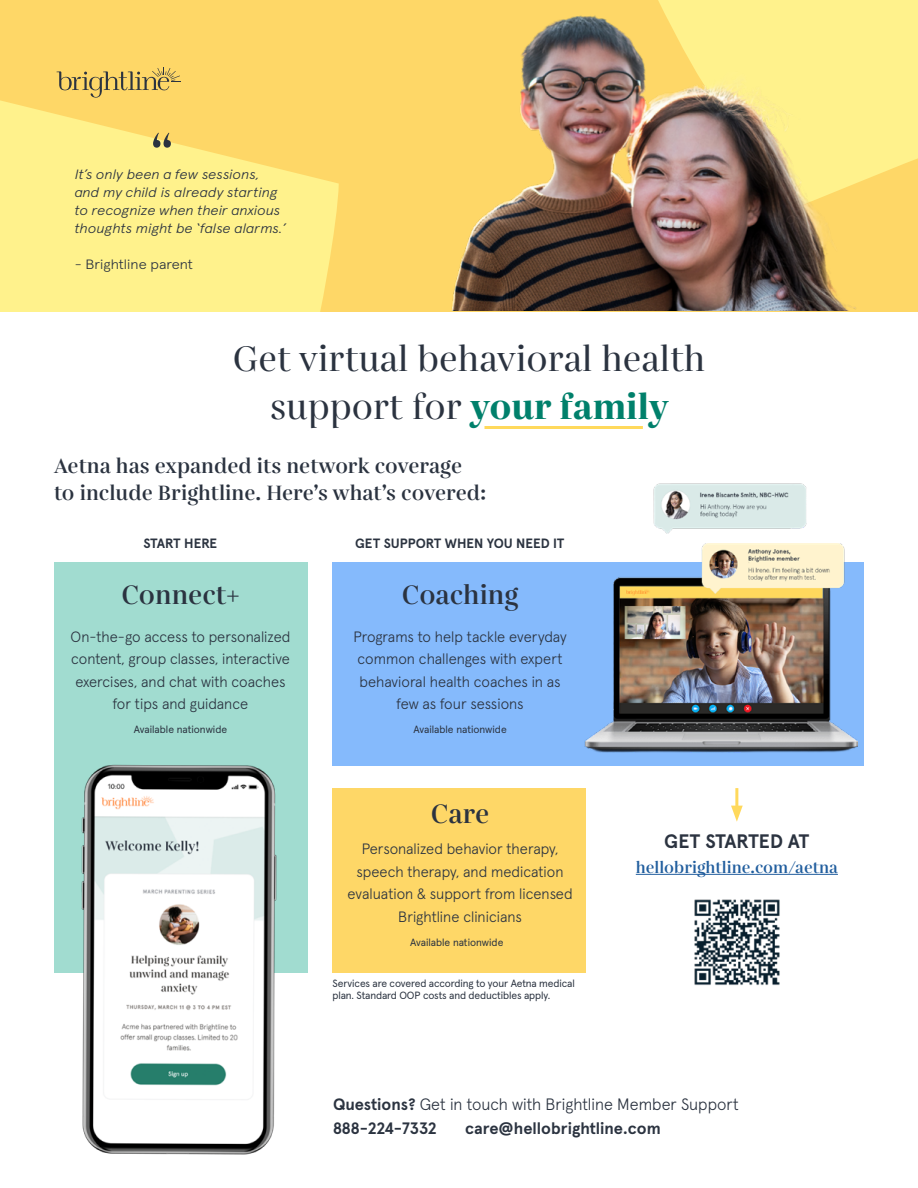
<style>
.page{position:relative;width:918px;height:1188px;background:#fff}
.page>*{position:absolute;margin:0;border:0;box-sizing:border-box;transform-origin:0 0}
.t1{font:500 52.5px "Gabriela";color:#2b3340}
.t2{font:500 36px/48px "Gabriela";color:#2b3340;text-align:center}
.t3{font:600 27px "Gabriela";color:#2b3340}
.t4{font:600 21px/27px "Gabriela";color:#2b3340}
.t5{font:700 19.5px "Apercu";letter-spacing:-.02em;color:#2b3340}
.t6{font:300 16.5px/24px "Apercu";color:#2b3340}
.t7{font:600 16.5px "Gabriela";color:#215e9e}
.t8{font:700 16.5px "Apercu";color:#2b3340}
.t9{font:300 15px/22.5px "Apercu";color:#2b3340;text-align:center}
.t10{font:italic 300 13.5px/18px "Apercu";letter-spacing:-.015em;color:#2b3340;scale:1.11 1}
.t11{font:700 13.5px "Apercu";letter-spacing:-.005em;color:#2b3340}
.t12{font:300 13.5px "Apercu";color:#2b3340;scale:1.11 1}
.t13{font:700 13.5px "Apercu";letter-spacing:-.025em;color:#2b3340}
.t14{font:10.5px/12px "Apercu";letter-spacing:-.01em;color:#2b3340}
.s1{font-weight:700;color:#00806b}
.s2{font-weight:700}
</style>
<div class="page">
<div style="left:0;top:0;width:918px;height:311px;background:#fed767"></div>
<div style="left:906px;top:0;width:12px;height:163px;background:#fff28c"></div>
<img style="left:452px;top:0;width:454px;height:310px">
<svg style="left:0;top:100px;width:339px;height:211px;fill:#fff28c"></svg>
<hr style="left:484px;top:426px;width:159px;height:3px;background:#ffd95c">
<div style="left:54px;top:562px;width:253px;height:411px;background:#a1dcd0"></div>
<div style="left:333px;top:562px;width:531px;height:204px;background:#85bafc"></div>
<div style="left:333px;top:788px;width:253px;height:185px;background:#fed767"></div>
<img style="left:584px;top:483px;width:274px;height:270px">
<img style="left:81px;top:764px;width:196px;height:391px">
<hr style="left:735px;top:788px;width:3px;height:23px;background:#ffd95c">
<svg style="left:731px;top:806px;width:12px;height:16px"></svg>
<hr style="left:636px;top:874px;width:202px;height:1px;background:#215e9e">
<img style="left:694px;top:899px;width:86px;height:87px">
<svg style="left:57px;top:67px;width:124px;height:31px"></svg>
<h1 class="t1" style="left:151px;top:121px;width:24px">“</h1>
<p class="t10" style="left:75px;top:165px;width:192px">It’s only been a few sessions, and my child is already starting to recognize when their anxious thoughts might be ‘false alarms.’</p>
<p class="t12" style="left:75px;top:254px;width:108px">- Brightline parent</p>
<h2 class="t2" style="left:233px;top:336px;width:474px">Get virtual behavioral health support for <span class="s1">your family</span></h2>
<h3 class="t4" style="left:54px;top:453px;width:434px">Aetna has expanded its network coverage to include Brightline. Here’s what’s covered:</h3>
<p class="t13" style="left:144px;top:532px;width:75px">START HERE</p>
<p class="t11" style="left:355px;top:532px;width:211px">GET SUPPORT WHEN YOU NEED IT</p>
<h3 class="t3" style="left:122px;top:578px;width:119px">Connect+</h3>
<h3 class="t3" style="left:402px;top:578px;width:118px">Coaching</h3>
<p class="t9" style="left:71px;top:624px;width:221px">On-the-go access to personalized content, group classes, interactive exercises, and chat with coaches for tips and guidance</p>
<p class="t9" style="left:353px;top:624px;width:215px">Programs to help tackle everyday common challenges with expert behavioral health coaches in as few as four sessions</p>
<p class="t14" style="left:134px;top:722px;width:95px">Available nationwide</p>
<p class="t14" style="left:413px;top:722px;width:95px">Available nationwide</p>
<h3 class="t3" style="left:431px;top:798px;width:60px">Care</h3>
<p class="t9" style="left:348px;top:836px;width:227px">Personalized behavior therapy, speech therapy, and medication evaluation &amp; support from licensed<br>Brightline clinicians</p>
<p class="t14" style="left:410px;top:936px;width:95px">Available nationwide</p>
<p class="t14" style="left:333px;top:976px;width:244px">Services are covered according to your Aetna medical plan. Standard OOP costs and deductibles apply.</p>
<h3 class="t5" style="left:664px;top:826px;width:147px">GET STARTED AT</h3>
<p class="t7" style="left:636px;top:857px;width:204px">hellobrightline.com/aetna</p>
<p class="t6" style="left:333px;top:1090px;width:407px"><span class="s2">Questions?</span> Get in touch with Brightline Member Support<br><span class="s2">888-224-7332</span></p>
<p class="t8" style="left:465px;top:1115px;width:197px">care@hellobrightline.com</p>
</div>
